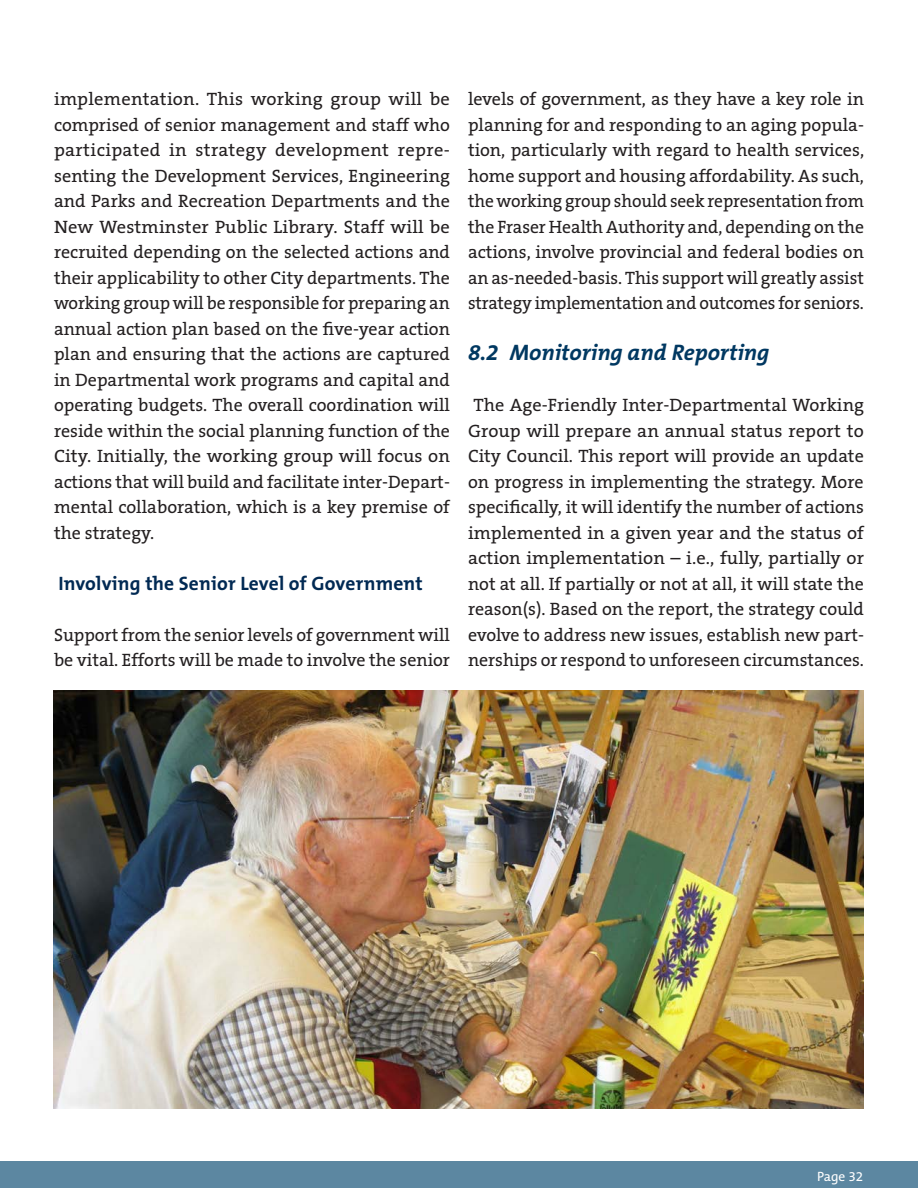
<style>
.page{position:relative;width:918px;height:1188px;background:#fff}
.page>*{position:absolute;margin:0;border:0;box-sizing:border-box;transform-origin:0 0}
.Subheading{font:italic 700 22.5px "The Mix B7";color:#003861}
.Sub-Subheading{font:700 19.5px "The Mix B7";letter-spacing:.01em;color:#002953}
.Body_Copy{font:18px/25.5px "The Serif B5 Plain";color:#231f20;text-align:justify}
.t1{font:13.5px "The Mix B5 Plain";color:#fff}
</style>
<div class="page">
<div style="left:0;top:1161px;width:918px;height:27px;background:#5c87a1"></div>
<img style="left:53px;top:691px;width:811px;height:417px">
<p class="Body_Copy" style="left:54px;top:87px;width:398px">implementation. This working group will be comprised of senior management and staff who participated in strategy development repre&shy;senting the Development Services, Engineering and Parks and Recreation Departments and the New Westminster Public Library. Staff will be recruited depending on the selected actions and their applicability to other City departments. The working group will be responsible for preparing an annual action plan based on the five-year action plan and ensuring that the actions are captured in Departmental work programs and capital and operating budgets. The overall coordination will reside within the social planning function of the City. Initially, the working group will focus on actions that will build and facilitate inter-Depart&shy;mental collaboration, which is a key premise of the strategy.</p>
<p class="Sub-Subheading" style="left:58px;top:572px;width:366px">Involving the Senior Level of Government</p>
<p class="Body_Copy" style="left:54px;top:622px;width:398px">Support from the senior levels of government will be vital. Efforts will be made to involve the senior</p>
<p class="Body_Copy" style="left:468px;top:87px;width:398px">levels of government, as they have a key role in planning for and responding to an aging popula&shy;tion, particularly with regard to health services, home support and housing affordability. As such, the working group should seek representation from the Fraser Health Authority and, depending on the actions, involve provincial and federal bodies on an as-needed-basis. This support will greatly assist strategy implementation and outcomes for seniors.</p>
<p class="Subheading" style="left:468px;top:340px;width:303px">8.2 Monitoring and Reporting</p>
<p class="Body_Copy" style="left:468px;top:393px;width:398px">The Age-Friendly Inter-Departmental Working Group will prepare an annual status report to City Council. This report will provide an update on progress in implementing the strategy. More specifically, it will identify the number of actions implemented in a given year and the status of action implementation – i.e., fully, partially or not at all. If partially or not at all, it will state the reason(s). Based on the report, the strategy could evolve to address new issues, establish new part&shy;nerships or respond to unforeseen circumstances.</p>
<p class="t1" style="left:817px;top:1169px;width:48px">Page 32</p>
</div>
